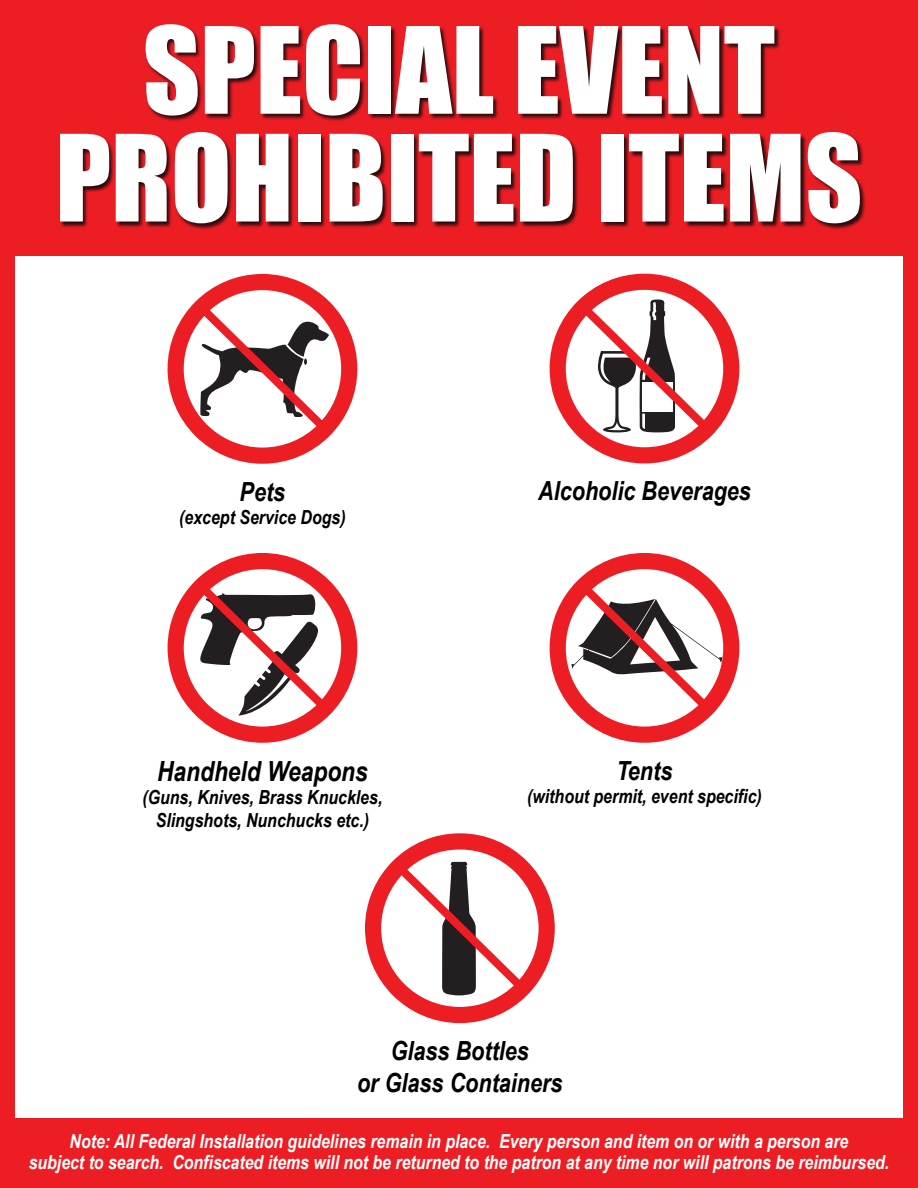
<style>
.page{position:relative;width:918px;height:1188px;background:#fff}
.page>*{position:absolute;margin:0;border:0;box-sizing:border-box;transform-origin:0 0}
.t1{font:111px/107.7px "Impact";color:#fff;text-align:center}
.t2{font:italic 700 27.75px "Arial Narrow";color:#010101}
.t3{font:italic 700 26.4px/31.7px "Arial Narrow";color:#010101;text-align:center}
.t4{font:italic 700 19.5px/23.2px "Arial Narrow";color:#010101;text-align:center}
.t5{font:italic 700 19.35px/20.9px "Arial Narrow";color:#fff;text-align:center}
</style>
<div class="page">
<div style="left:0;top:0;width:918px;height:255px;background:#ed1d24"></div>
<img style="left:54px;top:24px;width:817px;height:232px">
<div style="left:0;top:1118px;width:918px;height:70px;background:#ed1d24"></div>
<div style="left:0;top:206px;width:15px;height:918px;background:#ed1d24"></div>
<div style="left:903px;top:206px;width:15px;height:918px;background:#ed1d24"></div>
<svg style="left:168px;top:274px;width:189px;height:190px"></svg>
<svg style="left:168px;top:553px;width:189px;height:190px"></svg>
<svg style="left:550px;top:274px;width:189px;height:189px"></svg>
<svg style="left:550px;top:553px;width:189px;height:190px"></svg>
<svg style="left:365px;top:833px;width:190px;height:190px"></svg>
<h1 class="t1" style="left:56px;top:13px;width:808px">SPECIAL EVENT<br>PROHIBITED ITEMS</h1>
<h3 class="t3" style="left:240px;top:474px;width:47px">Pets</h3>
<p class="t4" style="left:179px;top:505px;width:168px">(except Service Dogs)</p>
<h2 class="t2" style="left:157px;top:750px;width:212px">Handheld Weapons</h2>
<p class="t4" style="left:142px;top:785px;width:242px">(Guns, Knives, Brass Knuckles,<br>Slingshots, Nunchucks etc.)</p>
<h3 class="t3" style="left:538px;top:474px;width:214px">Alcoholic Beverages</h3>
<h3 class="t3" style="left:617px;top:753px;width:57px">Tents</h3>
<p class="t4" style="left:527px;top:784px;width:236px">(without permit, event specific)</p>
<h3 class="t3" style="left:357px;top:1034px;width:207px">Glass Bottles<br>or Glass Containers</h3>
<p class="t5" style="left:29px;top:1130px;width:862px">Note: All Federal Installation guidelines remain in place. Every person and item on or with a person are<br>subject to search. Confiscated items will not be returned to the patron at any time nor will patrons be reimbursed.</p>
</div>
